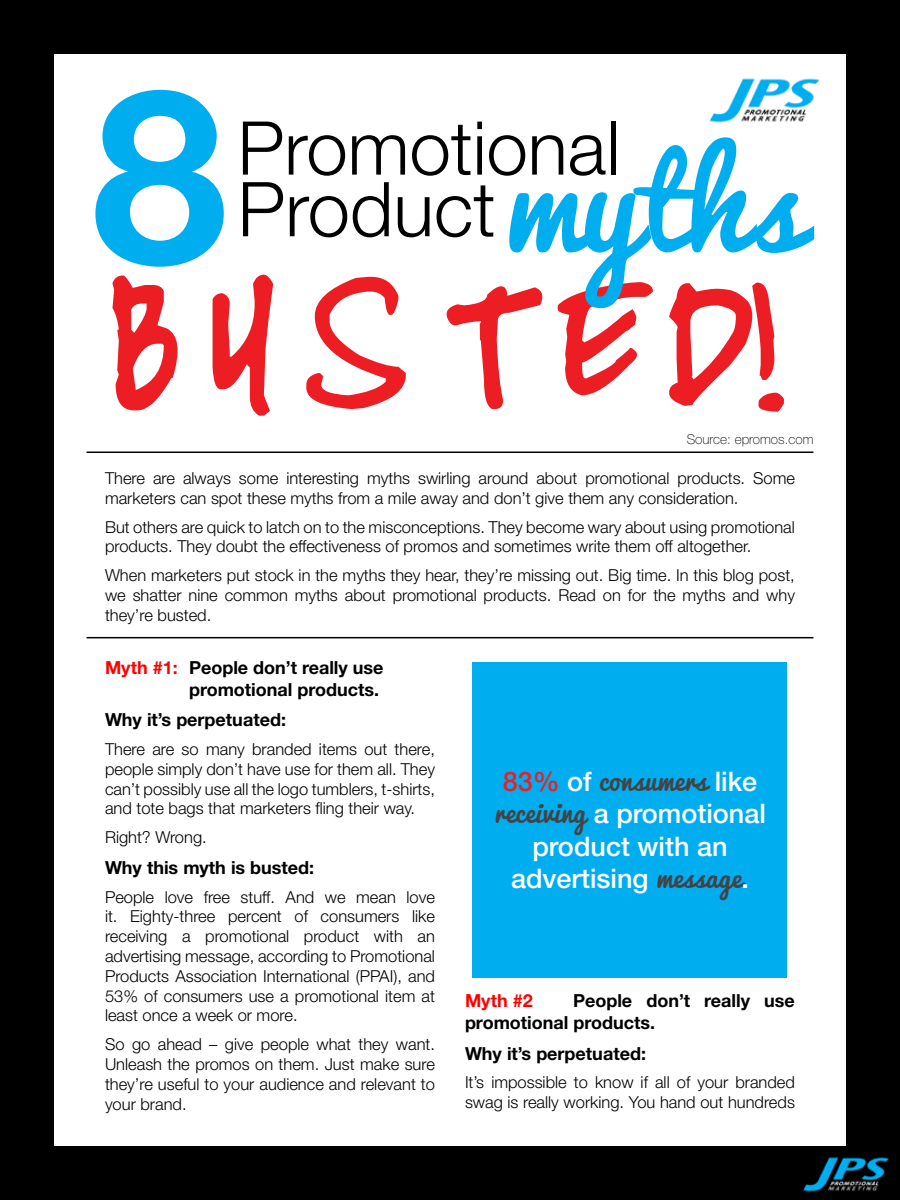
<style>
.page{position:relative;width:900px;height:1200px;background:#000}
.page>*{position:absolute;margin:0;border:0;box-sizing:border-box;transform-origin:0 0}
.t1{font:700 243px "Helvetica Neue";color:#00aeef}
.t2{font:135.45px "Miserably Lose";color:#ed1d24}
.t3{font:300 75.75px "Helvetica Neue";color:#000}
.t4{font:300 74.25px "Helvetica Neue";color:#000}
.t5{font:500 27px/32.4px "Helvetica Neue LT Std";color:#fff;text-align:center}
.t6{font:27px "Pacifico";color:#434345}
.t7{font:700 18px/21.6px "Helvetica Neue";color:#000;text-align:right}
.t8{font:700 18px "Helvetica Neue";color:#f00}
.t9{font:300 16.5px/19.8px "Helvetica Neue";color:#000;text-align:justify}
.t10{font:100 13.5px "Helvetica Neue";color:#000}
.s1{font-family:"Pacifico";font-weight:400;font-size:122.7px;color:#00aeef}
.s2{color:#f00}
.s3{font-family:"Helvetica Neue LT Std";font-weight:500;color:#ed1d24}
.s4{font-family:"Helvetica Neue LT Std";font-weight:500;color:#fff}
.s5{font-family:"Pacifico";font-weight:400;color:#434345}
</style>
<div class="page">
<div style="left:54px;top:54px;width:792px;height:1092px;background:#fff"></div>
<img style="left:803px;top:1157px;width:86px;height:35px">
<hr style="left:87px;top:452px;width:726px;height:1px;background:#000">
<hr style="left:87px;top:637px;width:726px;height:1px;background:#000">
<img style="left:709px;top:78px;width:111px;height:45px">
<div style="left:472px;top:663px;width:316px;height:315px;background:#00aeef"></div>
<h1 class="t1" style="left:92px;top:26px;width:137px">8</h1>
<h3 class="t4" style="left:238px;top:103px;width:384px">Promotional</h3>
<h3 class="t3" style="left:238px;top:163px;width:565px">Product<span class="s1">myths</span></h3>
<h2 class="t2" style="left:112px;top:259px;width:673px">B U S T E D!</h2>
<p class="t10" style="left:687px;top:432px;width:128px">Source: epromos.com</p>
<p class="t9" style="left:105px;top:468px;width:692px">There are always some interesting myths swirling around about promotional products. Some marketers can spot these myths from a mile away and don’t give them any consideration.</p>
<p class="t9" style="left:105px;top:516px;width:691px">But others are quick to latch on to the misconceptions. They become wary about using promotional products. They doubt the effectiveness of promos and sometimes write them off altogether.</p>
<p class="t9" style="left:105px;top:565px;width:692px">When marketers put stock in the myths they hear, they’re missing out. Big time. In this blog post, we shatter nine common myths about promotional products. Read on for the myths and why they’re busted.</p>
<p class="t7" style="left:105px;top:656px;width:280px"><span class="s2">Myth #1:</span> People don’t really use promotional products.</p>
<p class="t7" style="left:105px;top:709px;width:183px">Why it’s perpetuated:</p>
<p class="t9" style="left:105px;top:739px;width:332px">There are so many branded items out there, people simply don’t have use for them all. They can’t possibly use all the logo tumblers, t-shirts, and tote bags that marketers fling their way.</p>
<p class="t9" style="left:105px;top:827px;width:103px">Right? Wrong.</p>
<p class="t7" style="left:105px;top:856px;width:211px">Why this myth is busted:</p>
<p class="t9" style="left:105px;top:887px;width:332px">People love free stuff. And we mean love it. Eighty-three percent of consumers like receiving a promotional product with an advertising message, according to Promotional Products Association International (PPAI), and 53% of consumers use a promotional item at least once a week or more.</p>
<p class="t9" style="left:105px;top:1034px;width:332px">So go ahead – give people what they want.<br>Unleash the promos on them. Just make sure they’re useful to your audience and relevant to your brand.</p>
<h3 class="t6" style="left:503px;top:756px;width:256px"><span class="s3">83%</span> <span class="s4">of</span> consumers <span class="s4">like</span></h3>
<h3 class="t5" style="left:494px;top:797px;width:273px"><span class="s5">receiving</span> a promotional product with an advertising <span class="s5">message</span>.</h3>
<p class="t7" style="left:465px;top:990px;width:331px;text-align:left;text-indent:108px">People don’t really use promotional products.</p>
<p class="t7" style="left:465px;top:1042px;width:183px">Why it’s perpetuated:</p>
<p class="t9" style="left:465px;top:1072px;width:331px">It’s impossible to know if all of your branded swag is really working. You hand out hundreds</p>
<p class="t8" style="left:465px;top:990px;width:69px">Myth #2</p>
</div>
